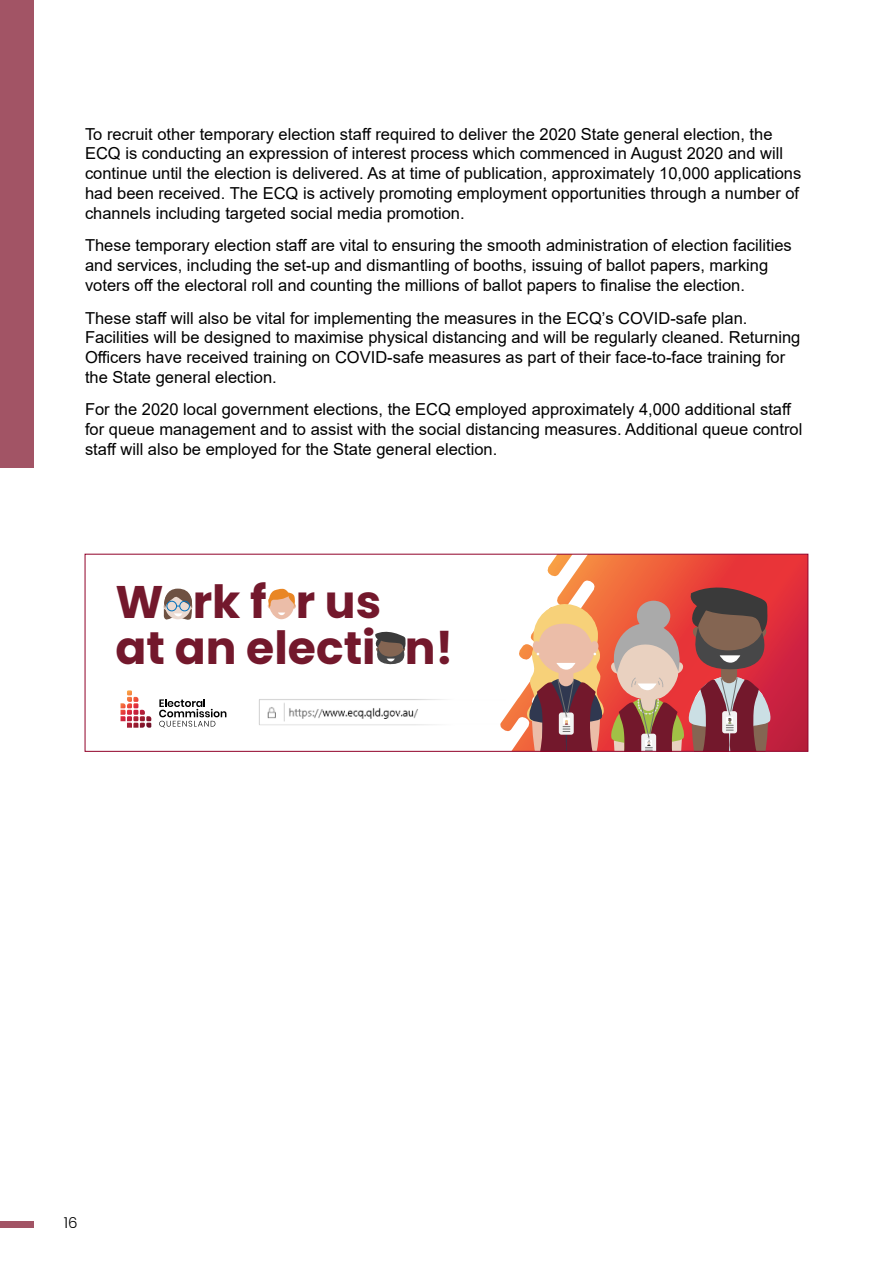
<style>
.page{position:relative;width:893px;height:1263px;background:#fff}
.page>*{position:absolute;margin:0;border:0;box-sizing:border-box;transform-origin:0 0}
.t1{font:700 45.75px/45.8px "Poppins";color:#73182c}
.t2{font:16.5px/19.8px "Arial";color:#000}
.t3{font:300 15px "Poppins";color:#000}
</style>
<div class="page">
<div style="left:0;top:1221px;width:34px;height:7px;background:#a25465"></div>
<div style="left:0;top:0;width:34px;height:468px;background:#a25465"></div>
<svg style="left:121px;top:690px;width:30px;height:38px"></svg>
<svg style="left:159px;top:699px;width:67px;height:29px"></svg>
<svg style="left:375px;top:631px;width:31px;height:34px"></svg>
<svg style="left:163px;top:589px;width:30px;height:31px"></svg>
<svg style="left:267px;top:589px;width:29px;height:30px"></svg>
<img style="left:259px;top:699px;width:186px;height:26px">
<svg style="left:500px;top:556px;width:306px;height:193px"></svg>
<svg style="left:526px;top:586px;width:250px;height:163px"></svg>
<div style="left:85px;top:554px;width:723px;height:197px;border:1px solid #910028"></div>
<p class="t2" style="left:85px;top:124px;width:718px">To recruit other temporary election staff required to deliver the 2020 State general election, the ECQ is conducting an expression of interest process which commenced in August 2020 and will continue until the election is delivered. As at time of publication, approximately 10,000 applications had been received. The ECQ is actively promoting employment opportunities through a number of channels including targeted social media promotion.</p>
<p class="t2" style="left:85px;top:236px;width:708px">These temporary election staff are vital to ensuring the smooth administration of election facilities and services, including the set-up and dismantling of booths, issuing of ballot papers, marking voters off the electoral roll and counting the millions of ballot papers to finalise the election.</p>
<p class="t2" style="left:85px;top:308px;width:717px">These staff will also be vital for implementing the measures in the ECQ’s COVID-safe plan.<br>Facilities will be designed to maximise physical distancing and will be regularly cleaned. Returning Officers have received training on COVID-safe measures as part of their face-to-face training for the State general election.</p>
<p class="t2" style="left:85px;top:400px;width:719px">For the 2020 local government elections, the ECQ employed approximately 4,000 additional staff for queue management and to assist with the social distancing measures. Additional queue control staff will also be employed for the State general election.</p>
<h1 class="t1" style="left:116px;top:579px;width:339px">W rk f r us<br>at an electi n!</h1>
<p class="t3" style="left:64px;top:1214px;width:15px">16</p>
</div>
